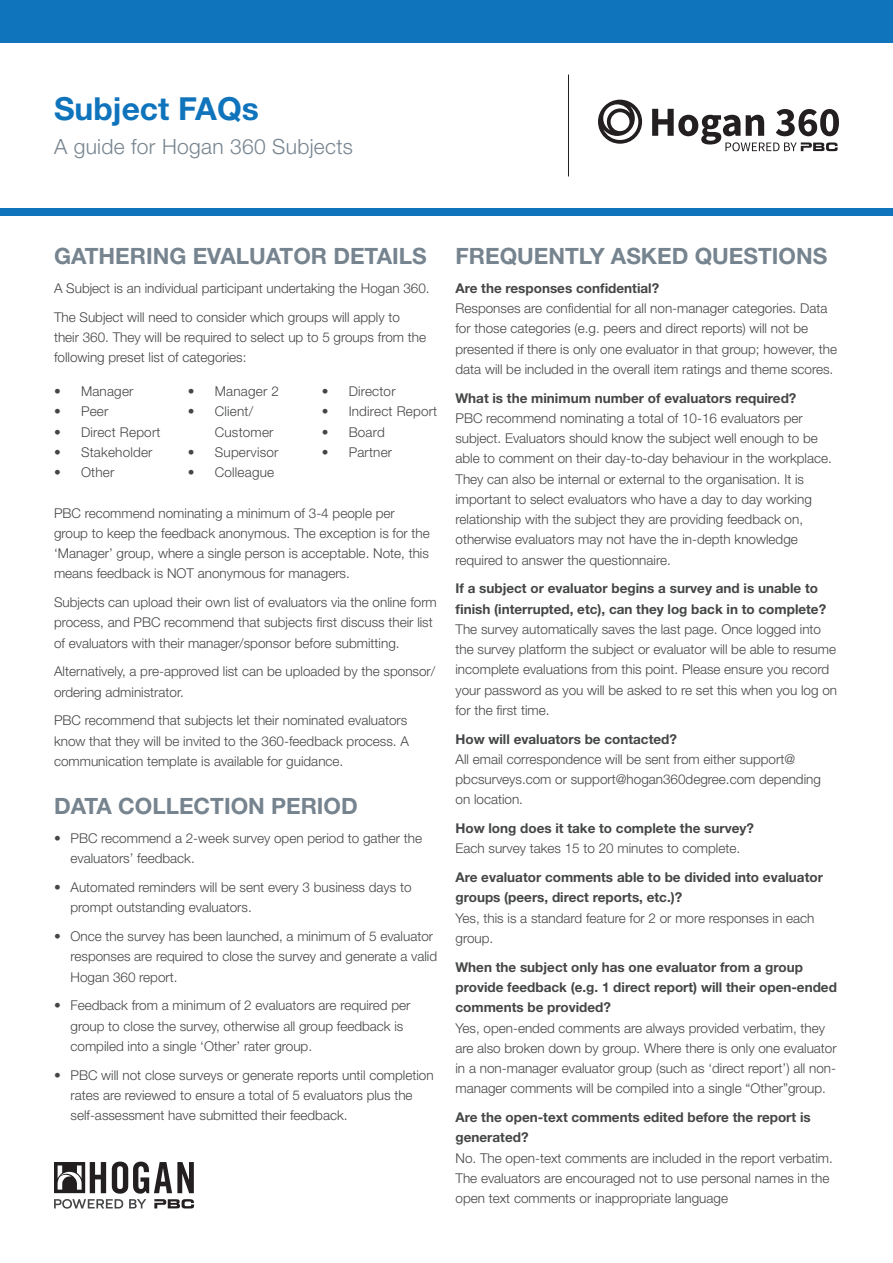
<style>
.page{position:relative;width:893px;height:1263px;background:#fff}
.page>*{position:absolute;margin:0;border:0;box-sizing:border-box;transform-origin:0 0}
.t1{font:700 31.8px "Helvetica Neue LT Std";color:#1074bc}
.Bold_text{font:700 22.5px "Helvetica Neue LT Std";color:#76848f}
.Bold_text-2{font:300 21px "Helvetica Neue LT Std";letter-spacing:.015em;color:#76848f}
.Bold_text-3{font:300 13.5px/20.2px "Helvetica Neue LT Std";color:#454647}
.Bold_text-4{font:700 13.5px/20.2px "Helvetica Neue LT Std";color:#454647}
</style>
<div class="page">
<div style="left:0;top:0;width:893px;height:42px;background:#1074bc"></div>
<div style="left:0;top:209px;width:893px;height:7px;background:#1074bc"></div>
<svg style="left:598px;top:100px;width:44px;height:44px"></svg>
<svg style="left:652px;top:109px;width:187px;height:42px"></svg>
<hr style="left:568px;top:75px;width:1px;height:101px;background:#231f20">
<svg style="left:54px;top:1161px;width:140px;height:48px"></svg>
<p class="t1" style="left:54px;top:89px;width:206px">Subject FAQs</p>
<p class="Bold_text-2" style="left:54px;top:133px;width:300px">A guide for Hogan 360 Subjects</p>
<p class="Bold_text" style="left:54px;top:242px;width:374px">GATHERING EVALUATOR DETAILS</p>
<p class="Bold_text-3" style="left:54px;top:278px;width:377px">A Subject is an individual participant undertaking the Hogan 360.</p>
<p class="Bold_text-3" style="left:54px;top:306px;width:374px">The Subject will need to consider which groups will apply to their 360. They will be required to select up to 5 groups from the following preset list of categories:</p>
<p class="Bold_text-3" style="left:54px;top:381px;width:81px">• Manager</p>
<p class="Bold_text-3" style="left:54px;top:401px;width:56px">• Peer</p>
<p class="Bold_text-3" style="left:54px;top:421px;width:108px">• Direct Report</p>
<p class="Bold_text-3" style="left:54px;top:442px;width:100px">• Stakeholder</p>
<p class="Bold_text-3" style="left:54px;top:462px;width:62px">• Other</p>
<p class="Bold_text-3" style="left:188px;top:381px;width:93px">• Manager 2</p>
<p class="Bold_text-3" style="left:215px;top:401px;width:60px;text-indent:-27px">• Client/<br>Customer</p>
<p class="Bold_text-3" style="left:188px;top:442px;width:92px">• Supervisor</p>
<p class="Bold_text-3" style="left:188px;top:462px;width:88px">• Colleague</p>
<p class="Bold_text-3" style="left:322px;top:381px;width:75px">• Director</p>
<p class="Bold_text-3" style="left:322px;top:401px;width:117px">• Indirect Report</p>
<p class="Bold_text-3" style="left:322px;top:421px;width:65px">• Board</p>
<p class="Bold_text-3" style="left:322px;top:442px;width:72px">• Partner</p>
<p class="Bold_text-3" style="left:54px;top:502px;width:377px">PBC recommend nominating a minimum of 3-4 people per group to keep the feedback anonymous. The exception is for the ‘Manager’ group, where a single person is acceptable. Note, this means feedback is NOT anonymous for managers.</p>
<p class="Bold_text-3" style="left:54px;top:592px;width:384px">Subjects can upload their own list of evaluators via the online form process, and PBC recommend that subjects first discuss their list of evaluators with their manager/sponsor before submitting.</p>
<p class="Bold_text-3" style="left:54px;top:661px;width:383px">Alternatively, a pre-approved list can be uploaded by the sponsor/ ordering administrator.</p>
<p class="Bold_text-3" style="left:54px;top:710px;width:356px;text-align:justify">PBC recommend that subjects let their nominated evaluators know that they will be invited to the 360-feedback process. A communication template is available for guidance.</p>
<p class="Bold_text" style="left:54px;top:792px;width:305px">DATA COLLECTION PERIOD</p>
<p class="Bold_text-3" style="left:70px;top:828px;width:353px;text-indent:-16px">• PBC recommend a 2-week survey open period to gather the evaluators’ feedback.</p>
<p class="Bold_text-3" style="left:70px;top:877px;width:343px;text-indent:-16px">• Automated reminders will be sent every 3 business days to prompt outstanding evaluators.</p>
<p class="Bold_text-3" style="left:70px;top:926px;width:368px;text-indent:-16px">• Once the survey has been launched, a minimum of 5 evaluator responses are required to close the survey and generate a valid<br>Hogan 360 report.</p>
<p class="Bold_text-3" style="left:70px;top:995px;width:341px;text-indent:-16px">• Feedback from a minimum of 2 evaluators are required per group to close the survey, otherwise all group feedback is compiled into a single ‘Other’ rater group.</p>
<p class="Bold_text-3" style="left:70px;top:1064px;width:365px;text-indent:-16px">• PBC will not close surveys or generate reports until completion rates are reviewed to ensure a total of 5 evaluators plus the self-assessment have submitted their feedback.</p>
<p class="Bold_text" style="left:455px;top:242px;width:373px">FREQUENTLY ASKED QUESTIONS</p>
<p class="Bold_text-4" style="left:455px;top:278px;width:205px">Are the responses confidential?</p>
<p class="Bold_text-3" style="left:455px;top:298px;width:383px">Responses are confidential for all non-manager categories. Data for those categories (e.g. peers and direct reports) will not be presented if there is only one evaluator in that group; however, the data will be included in the overall item ratings and theme scores.</p>
<p class="Bold_text-4" style="left:455px;top:387px;width:342px">What is the minimum number of evaluators required?</p>
<p class="Bold_text-3" style="left:455px;top:408px;width:378px">PBC recommend nominating a total of 10-16 evaluators per subject. Evaluators should know the subject well enough to be able to comment on their day-to-day behaviour in the workplace.<br>They can also be internal or external to the organisation. It is important to select evaluators who have a day to day working relationship with the subject they are providing feedback on, otherwise evaluators may not have the in-depth knowledge required to answer the questionnaire.</p>
<p class="Bold_text-4" style="left:455px;top:578px;width:372px">If a subject or evaluator begins a survey and is unable to finish (interrupted, etc), can they log back in to complete?</p>
<p class="Bold_text-3" style="left:455px;top:619px;width:383px">The survey automatically saves the last page. Once logged into the survey platform the subject or evaluator will be able to resume incomplete evaluations from this point. Please ensure you record your password as you will be asked to re set this when you log on for the first time.</p>
<p class="Bold_text-4" style="left:455px;top:728px;width:223px">How will evaluators be contacted?</p>
<p class="Bold_text-3" style="left:455px;top:749px;width:367px">All email correspondence will be sent from either support@ pbcsurveys.com or support@hogan360degree.com depending on location.</p>
<p class="Bold_text-4" style="left:455px;top:818px;width:300px">How long does it take to complete the survey?</p>
<p class="Bold_text-3" style="left:455px;top:838px;width:286px">Each survey takes 15 to 20 minutes to complete.</p>
<p class="Bold_text-4" style="left:455px;top:867px;width:369px">Are evaluator comments able to be divided into evaluator groups (peers, direct reports, etc.)?</p>
<p class="Bold_text-3" style="left:455px;top:907px;width:360px">Yes, this is a standard feature for 2 or more responses in each group.</p>
<p class="Bold_text-4" style="left:455px;top:956px;width:383px">When the subject only has one evaluator from a group provide feedback (e.g. 1 direct report) will their open-ended comments be provided?</p>
<p class="Bold_text-3" style="left:455px;top:1017px;width:383px">Yes, open-ended comments are always provided verbatim, they are also broken down by group. Where there is only one evaluator in a non-manager evaluator group (such as ‘direct report’) all non&shy;manager comments will be compiled into a single “Other”group.</p>
<p class="Bold_text-4" style="left:455px;top:1107px;width:357px">Are the open-text comments edited before the report is generated?</p>
<p class="Bold_text-3" style="left:455px;top:1147px;width:379px">No. The open-text comments are included in the report verbatim.<br>The evaluators are encouraged not to use personal names in the open text comments or inappropriate language</p>
</div>
